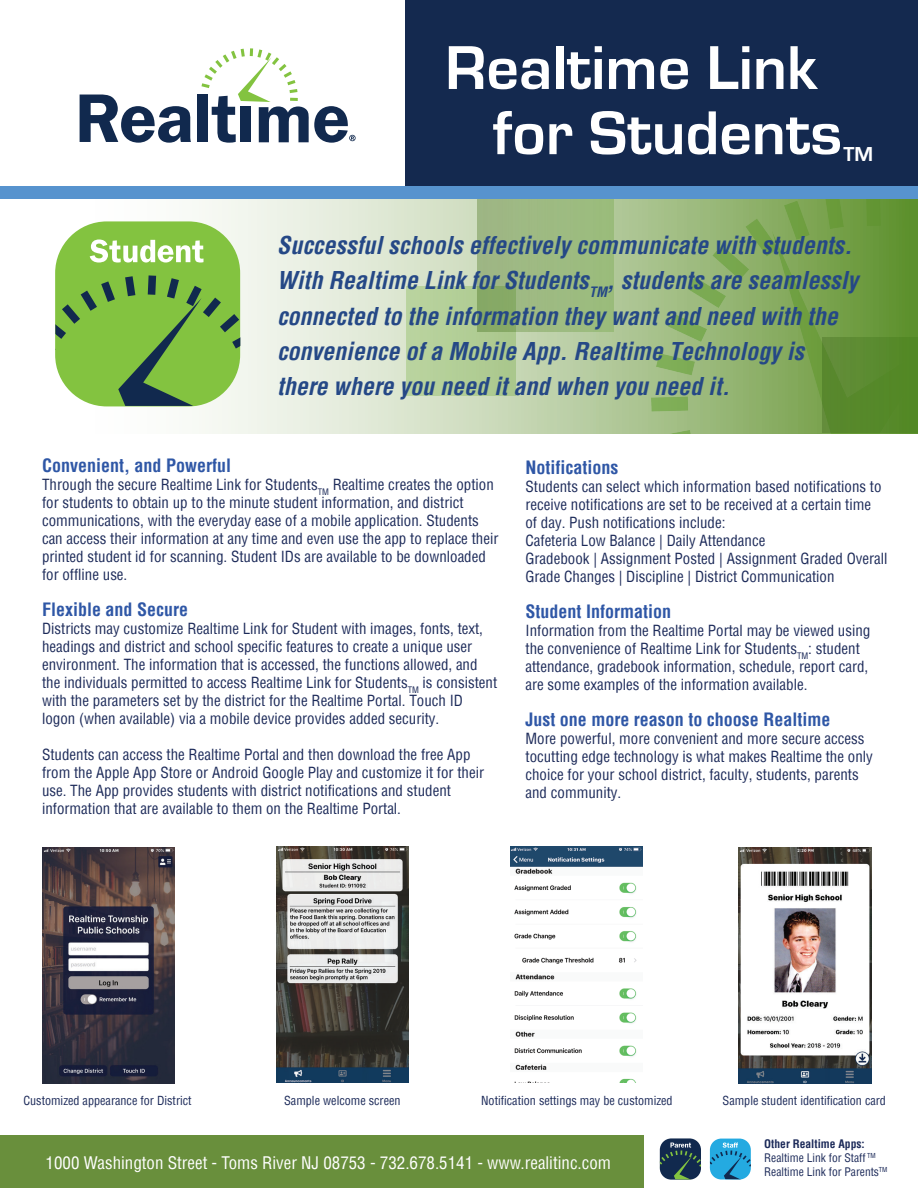
<style>
.page{position:relative;width:918px;height:1188px;background:#fff}
.page>*{position:absolute;margin:0;border:0;box-sizing:border-box;transform-origin:0 0}
.t1{font:700 64.2px "Eurostile";color:#fff}
.t2{font:italic 700 condensed 24px/35.2px "Helvetica";color:#254886}
.t3{font:700 20.85px "Eurostile";color:#fff}
.t4{font:700 condensed 18px "Helvetica";color:#2f57a6}
.t5{font:condensed 16.95px "Helvetica";color:#fff}
.t6{font:condensed 15px/18px "Helvetica";color:#1c2a59}
.t7{font:condensed 12.15px "Helvetica";color:#1c2a59}
.t8{font:condensed 11.55px/13.8px "Helvetica";color:#1c2a59}
.s1{font-weight:700}
</style>
<div class="page">
<div style="left:710px;top:1139px;width:41px;height:40px;background:#24aae1;border-radius:11px"></div>
<svg style="left:710px;top:1143px;width:41px;height:36px"></svg>
<img style="left:42px;top:848px;width:132px;height:235px">
<img style="left:276px;top:847px;width:133px;height:236px">
<img style="left:510px;top:846px;width:133px;height:237px">
<img style="left:739px;top:848px;width:132px;height:236px">
<div style="left:405px;top:0;width:513px;height:192px;background:#14294f"></div>
<svg style="left:101px;top:199px;width:817px;height:235px;background:#b6cca0"></svg>
<svg style="left:80px;top:95px;width:111px;height:48px"></svg>
<div style="left:198px;top:95px;width:10px;height:47px;background:#11294e"></div>
<svg style="left:201px;top:48px;width:155px;height:95px"></svg>
<div style="left:477px;top:195px;width:137px;height:136px;background:#9dba82"></div>
<div style="left:823px;top:338px;width:94px;height:95px;background:#57892b"></div>
<svg style="left:407px;top:286px;width:109px;height:109px;background:#acc88f"></svg>
<div style="left:0;top:186px;width:918px;height:13px;background:#5793ce"></div>
<div style="left:55px;top:221px;width:185px;height:185px;background:#83c340;border-radius:52px"></div>
<svg style="left:55px;top:275px;width:185px;height:131px"></svg>
<svg style="left:90px;top:239px;width:114px;height:24px"></svg>
<div style="left:0;top:1135px;width:644px;height:53px;background:#698f3c"></div>
<div style="left:660px;top:1138px;width:41px;height:42px;background:#11294e;border-radius:11px"></div>
<svg style="left:660px;top:1143px;width:41px;height:37px"></svg>
<h1 class="t1" style="left:445px;top:33px;width:374px">Realtime Link</h1>
<h1 class="t1" style="left:492px;top:98px;width:351px">for Students</h1>
<h3 class="t3" style="left:843px;top:143px;width:31px">TM</h3>
<p class="t2" style="left:277px;top:228px;width:583px">Successful schools effectively communicate with students.<br>With Realtime Link for Students<sub>TM</sub>, students are seamlessly connected to the information they want and need with the convenience of a Mobile App. Realtime Technology is there where you need it and when you need it.</p>
<p class="t4" style="left:42px;top:454px;width:191px">Convenient, and Powerful</p>
<p class="t6" style="left:42px;top:476px;width:458px">Through the secure Realtime Link for Students<sub>TM</sub> Realtime creates the option for students to obtain up to the minute student information, and district communications, with the everyday ease of a mobile application. Students can access their information at any time and even use the app to replace their printed student id for scanning. Student IDs are available to be downloaded for offline use.</p>
<p class="t4" style="left:42px;top:598px;width:147px">Flexible and Secure</p>
<p class="t6" style="left:42px;top:620px;width:457px">Districts may customize Realtime Link for Student with images, fonts, text, headings and district and school specific features to create a unique user environment. The information that is accessed, the functions allowed, and the individuals permitted to access Realtime Link for Students<sub>TM</sub> is consistent with the parameters set by the district for the Realtime Portal. Touch ID logon (when available) via a mobile device provides added security.</p>
<p class="t6" style="left:42px;top:746px;width:443px">Students can access the Realtime Portal and then download the free App from the Apple App Store or Android Google Play and customize it for their use. The App provides students with district notifications and student information that are available to them on the Realtime Portal.</p>
<p class="t4" style="left:525px;top:456px;width:95px">Notifications</p>
<p class="t6" style="left:525px;top:477px;width:363px">Students can select which information based notifications to receive notifications are set to be received at a certain time<br>of day. Push notifications include:<br>Cafeteria Low Balance | Daily Attendance<br>Gradebook | Assignment Posted | Assignment Graded Overall Grade Changes | Discipline | District Communication</p>
<p class="t4" style="left:525px;top:600px;width:147px">Student Information</p>
<p class="t6" style="left:525px;top:621px;width:346px">Information from the Realtime Portal may be viewed using the convenience of Realtime Link for Students<sub>TM</sub>: student attendance, gradebook information, schedule, report card, are some examples of the information available.</p>
<p class="t4" style="left:525px;top:708px;width:306px">Just one more reason to choose Realtime</p>
<p class="t6" style="left:525px;top:729px;width:349px">More powerful, more convenient and more secure access tocutting edge technology is what makes Realtime the only choice for your school district, faculty, students, parents and community.</p>
<p class="t7" style="left:23px;top:1092px;width:170px">Customized appearance for District</p>
<p class="t7" style="left:284px;top:1092px;width:118px">Sample welcome screen</p>
<p class="t7" style="left:481px;top:1092px;width:193px">Notification settings may be customized</p>
<p class="t7" style="left:723px;top:1092px;width:165px">Sample student identification card</p>
<p class="t5" style="left:46px;top:1152px;width:567px">1000 Washington Street - Toms River NJ 08753 - 732.678.5141 - www.realitinc.com</p>
<p class="t8" style="left:764px;top:1137px;width:125px"><span class="s1">Other Realtime Apps:<br></span>Realtime Link for Staff <sup>TM<br></sup>Realtime Link for Parents <sup>TM</sup></p>
</div>
